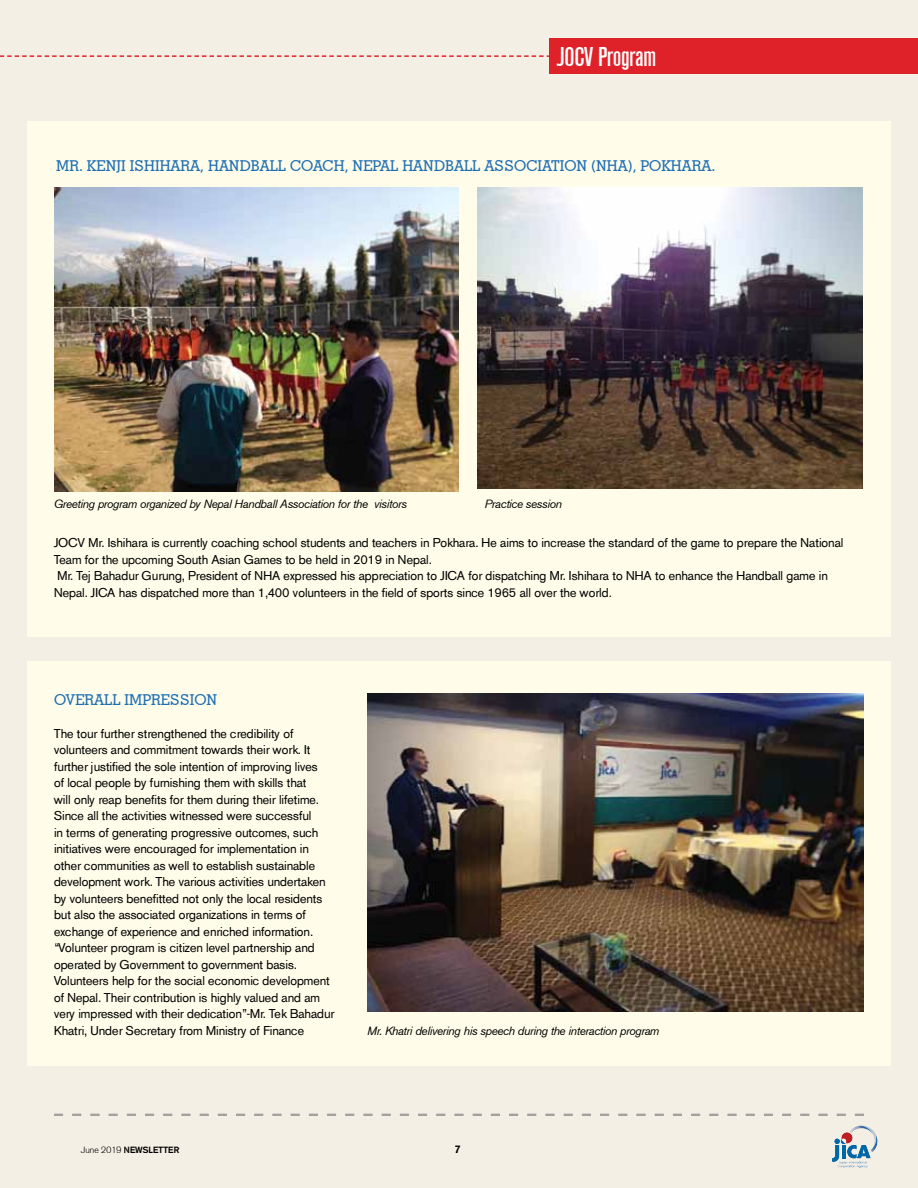
<style>
.page{position:relative;width:918px;height:1188px;background:#f4efe4}
.page>*{position:absolute;margin:0;border:0;box-sizing:border-box;transform-origin:0 0}
.t1{font:500 27px "A750 Sans Cd";color:#fff}
.t2{font:500 15px "Geometric Slab 703 BT";color:#1e6eb4}
.t3{font:12.75px/16.5px "A750 Sans";color:#000}
.t4{font:italic 11.85px "A750 Sans";letter-spacing:-.02em;color:#000}
.t5{font:500 10.8px "A750 Sans";color:#000}
.t6{font:500 9px "A750 Sans";color:#000}
.s1{font-weight:300}
</style>
<div class="page">
<div style="left:81px;top:1146px;width:41px;height:7px;background:#f4efe4"></div>
<div style="left:124px;top:1146px;width:55px;height:7px;background:#f4efe4"></div>
<div style="left:455px;top:1145px;width:5px;height:8px;background:#f4efe4"></div>
<svg style="left:855px;top:1114px;width:9px;height:2px"></svg>
<svg style="left:837px;top:1114px;width:9px;height:2px"></svg>
<svg style="left:818px;top:1114px;width:10px;height:2px"></svg>
<svg style="left:800px;top:1114px;width:9px;height:2px"></svg>
<svg style="left:782px;top:1114px;width:9px;height:2px"></svg>
<svg style="left:764px;top:1114px;width:9px;height:2px"></svg>
<svg style="left:746px;top:1114px;width:9px;height:2px"></svg>
<svg style="left:727px;top:1114px;width:10px;height:2px"></svg>
<svg style="left:709px;top:1114px;width:9px;height:2px"></svg>
<svg style="left:691px;top:1114px;width:9px;height:2px"></svg>
<svg style="left:673px;top:1114px;width:9px;height:2px"></svg>
<svg style="left:655px;top:1114px;width:9px;height:2px"></svg>
<svg style="left:636px;top:1114px;width:10px;height:2px"></svg>
<svg style="left:618px;top:1114px;width:9px;height:2px"></svg>
<svg style="left:600px;top:1114px;width:9px;height:2px"></svg>
<svg style="left:582px;top:1114px;width:9px;height:2px"></svg>
<svg style="left:564px;top:1114px;width:9px;height:2px"></svg>
<svg style="left:545px;top:1114px;width:10px;height:2px"></svg>
<svg style="left:527px;top:1114px;width:9px;height:2px"></svg>
<svg style="left:509px;top:1114px;width:9px;height:2px"></svg>
<svg style="left:491px;top:1114px;width:9px;height:2px"></svg>
<svg style="left:473px;top:1114px;width:9px;height:2px"></svg>
<svg style="left:454px;top:1114px;width:10px;height:2px"></svg>
<svg style="left:436px;top:1114px;width:9px;height:2px"></svg>
<svg style="left:418px;top:1114px;width:9px;height:2px"></svg>
<svg style="left:400px;top:1114px;width:9px;height:2px"></svg>
<svg style="left:382px;top:1114px;width:9px;height:2px"></svg>
<svg style="left:363px;top:1114px;width:10px;height:2px"></svg>
<svg style="left:345px;top:1114px;width:9px;height:2px"></svg>
<svg style="left:327px;top:1114px;width:9px;height:2px"></svg>
<svg style="left:309px;top:1114px;width:9px;height:2px"></svg>
<svg style="left:291px;top:1114px;width:9px;height:2px"></svg>
<svg style="left:272px;top:1114px;width:10px;height:2px"></svg>
<svg style="left:254px;top:1114px;width:9px;height:2px"></svg>
<svg style="left:236px;top:1114px;width:9px;height:2px"></svg>
<svg style="left:218px;top:1114px;width:9px;height:2px"></svg>
<svg style="left:200px;top:1114px;width:9px;height:2px"></svg>
<svg style="left:181px;top:1114px;width:10px;height:2px"></svg>
<svg style="left:163px;top:1114px;width:9px;height:2px"></svg>
<svg style="left:145px;top:1114px;width:9px;height:2px"></svg>
<svg style="left:127px;top:1114px;width:9px;height:2px"></svg>
<svg style="left:109px;top:1114px;width:9px;height:2px"></svg>
<svg style="left:90px;top:1114px;width:10px;height:2px"></svg>
<svg style="left:72px;top:1114px;width:9px;height:2px"></svg>
<svg style="left:54px;top:1114px;width:9px;height:2px"></svg>
<svg style="left:832px;top:1126px;width:46px;height:36px"></svg>
<img style="left:858px;top:1126px;width:14px;height:7px">
<svg style="left:0;top:55px;width:550px;height:2px"></svg>
<div style="left:550px;top:39px;width:368px;height:35px;background:#df2229"></div>
<div style="left:27px;top:662px;width:864px;height:404px;background:#fffde9"></div>
<img style="left:368px;top:693px;width:496px;height:318px">
<div style="left:27px;top:122px;width:864px;height:515px;background:#fffde9"></div>
<img style="left:54px;top:188px;width:405px;height:303px">
<img style="left:477px;top:188px;width:385px;height:301px">
<img style="left:838px;top:1149px;width:37px;height:15px">
<h1 class="t1" style="left:557px;top:42px;width:100px">JOCV Program</h1>
<p class="t2" style="left:56px;top:156px;width:661px">MR. KENJI ISHIHARA, HANDBALL COACH, NEPAL HANDBALL ASSOCIATION (NHA), POKHARA.</p>
<p class="t4" style="left:54px;top:498px;width:354px">Greeting program organized by Nepal Handball Association for the visitors</p>
<p class="t4" style="left:485px;top:498px;width:79px">Practice session</p>
<p class="t3" style="left:54px;top:535px;width:791px">JOCV Mr. Ishihara is currently coaching school students and teachers in Pokhara. He aims to increase the standard of the game to prepare the National Team for the upcoming South Asian Games to be held in 2019 in Nepal.<br>Mr. Tej Bahadur Gurung, President of NHA expressed his appreciation to JICA for dispatching Mr. Ishihara to NHA to enhance the Handball game in Nepal. JICA has dispatched more than 1,400 volunteers in the field of sports since 1965 all over the world.</p>
<p class="t2" style="left:54px;top:690px;width:165px">OVERALL IMPRESSION</p>
<p class="t3" style="left:54px;top:725px;width:282px">The tour further strengthened the credibility of volunteers and commitment towards their work. It further justified the sole intention of improving lives<br>of local people by furnishing them with skills that<br>will only reap benefits for them during their lifetime.<br>Since all the activities witnessed were successful<br>in terms of generating progressive outcomes, such initiatives were encouraged for implementation in other communities as well to establish sustainable development work. The various activities undertaken by volunteers benefitted not only the local residents but also the associated organizations in terms of exchange of experience and enriched information. “Volunteer program is citizen level partnership and operated by Government to government basis.<br>Volunteers help for the social economic development of Nepal. Their contribution is highly valued and am very impressed with their dedication”-Mr. Tek Bahadur Khatri, Under Secretary from Ministry of Finance</p>
<p class="t4" style="left:368px;top:1024px;width:293px">Mr. Khatri delivering his speech during the interaction program</p>
<p class="t6" style="left:81px;top:1144px;width:100px"><span class="s1">June 2019</span> NEWSLETTER</p>
<p class="t5" style="left:455px;top:1143px;width:7px">7</p>
</div>
